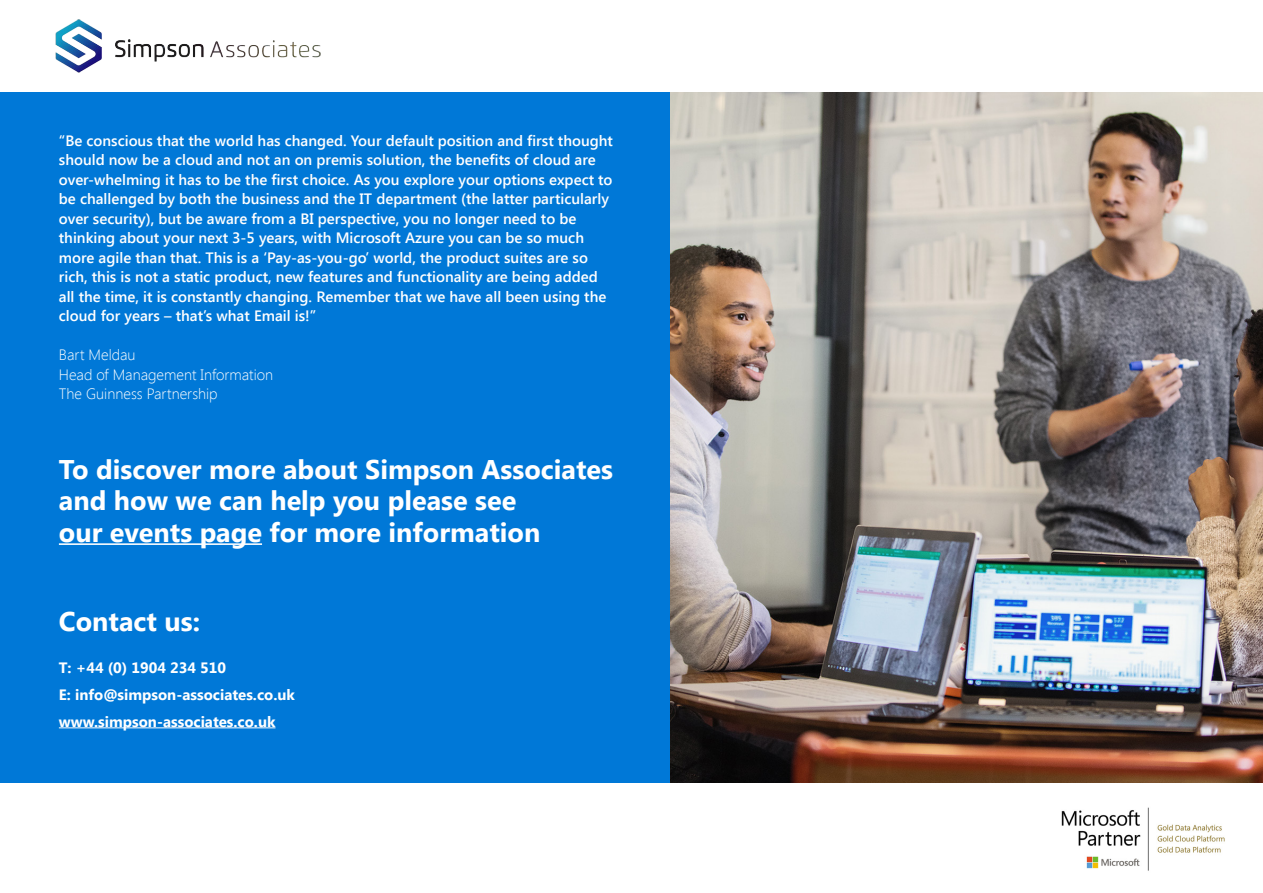
<style>
.page{position:relative;width:1263px;height:893px;background:#fff}
.page>*{position:absolute;margin:0;border:0;box-sizing:border-box;transform-origin:0 0}
.t1{font:700 27px/31.5px "Segoe UI";color:#fff}
.t2{font:600 15px/19.5px "Segoe UI";color:#fff}
.t3{font:700 15px/27px "Segoe UI";color:#fff}
.t4{font:300 15px/19.5px "Segoe UI";color:#fff}
</style>
<div class="page">
<img style="left:55px;top:19px;width:266px;height:54px">
<div style="left:0;top:93px;width:670px;height:690px;background:#0078d7"></div>
<img style="left:670px;top:93px;width:593px;height:690px">
<hr style="left:59px;top:727px;width:216px;height:1px;background:#fff">
<hr style="left:59px;top:543px;width:203px;height:2px;background:#fff">
<img style="left:1061px;top:807px;width:164px;height:64px">
<p class="t2" style="left:59px;top:130px;width:556px">“Be conscious that the world has changed. Your default position and first thought should now be a cloud and not an on premis solution, the benefits of cloud are over-whelming it has to be the first choice. As you explore your options expect to be challenged by both the business and the IT department (the latter particularly over security), but be aware from a BI perspective, you no longer need to be thinking about your next 3-5 years, with Microsoft Azure you can be so much more agile than that. This is a ‘Pay-as-you-go’ world, the product suites are so rich, this is not a static product, new features and functionality are being added all the time, it is constantly changing. Remember that we have all been using the cloud for years – that’s what Email is!”</p>
<p class="t4" style="left:59px;top:345px;width:216px">Bart Meldau<br>Head of Management Information<br>The Guinness Partnership</p>
<h1 class="t1" style="left:59px;top:452px;width:556px">To discover more about Simpson Associates and how we can help you please see<br>our events page for more information</h1>
<h1 class="t1" style="left:59px;top:604px;width:143px">Contact us:</h1>
<p class="t3" style="left:59px;top:653px;width:237px">T: +44 (0) 1904 234 510<br>E: info@simpson-associates.co.uk www.simpson-associates.co.uk</p>
</div>
